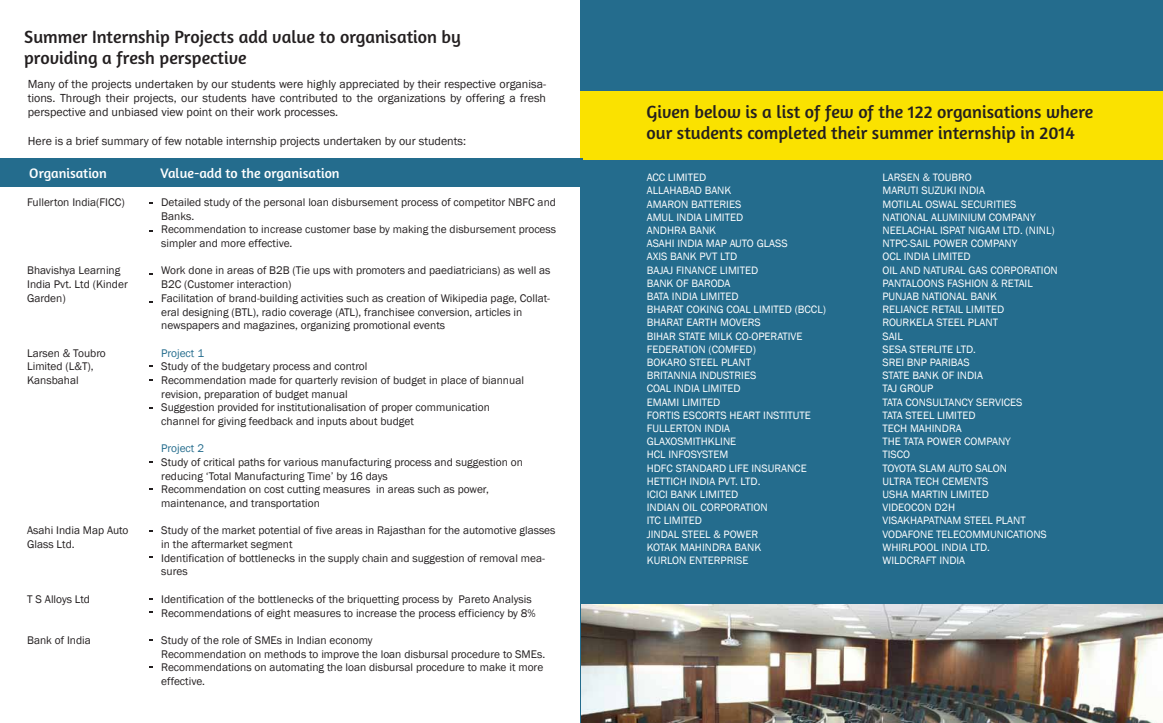
<style>
.page{position:relative;width:1163px;height:723px;background:#fff}
.page>*{position:absolute;margin:0;border:0;box-sizing:border-box;transform-origin:0 0}
.t1{font:18px/21.6px "Amaranth";color:#231f20}
.t2{font:14px "Amaranth";color:#fff}
.t3{font:12px/14.4px "Franklin Gothic";color:#231f20;text-align:justify}
.t4{font:11.4px/13.7px "Franklin Gothic";color:#231f20}
.t5{font:11.4px "Franklin Gothic";color:#246c8d}
.t6{font:11px/13.2px "Franklin Gothic";color:#fff}
</style>
<div class="page">
<div style="left:580px;top:0;width:582px;height:723px;background:#246c8d"></div>
<div style="left:580px;top:91px;width:582px;height:68px;background:#fae200"></div>
<div style="left:0;top:159px;width:582px;height:28px;background:#246c8d"></div>
<img style="left:581px;top:605px;width:581px;height:118px">
<h1 class="t1" style="left:24px;top:25px;width:438px">Summer Internship Projects add value to organisation by providing a fresh perspective</h1>
<p class="t3" style="left:28px;top:77px;width:520px">Many of the projects undertaken by our students were highly appreciated by their respective organisa&shy;tions. Through their projects, our students have contributed to the organizations by offering a fresh perspective and unbiased view point on their work processes.</p>
<p class="t3" style="left:28px;top:134px;width:440px">Here is a brief summary of few notable internship projects undertaken by our students:</p>
<p class="t2" style="left:29px;top:165px;width:79px">Organisation</p>
<p class="t2" style="left:160px;top:165px;width:181px">Value-add to the organisation</p>
<p class="t4" style="left:27px;top:196px;width:99px">Fullerton India(FICC)</p>
<p class="t4" style="left:161px;top:196px;width:396px">Detailed study of the personal loan disbursement process of competitor NBFC and Banks.<br>Recommendation to increase customer base by making the disbursement process simpler and more effective.</p>
<p class="t4" style="left:161px;top:264px;width:390px">Work done in areas of B2B (Tie ups with promoters and paediatricians) as well as B2C (Customer interaction)<br>Facilitation of brand-building activities such as creation of Wikipedia page, Collat&shy;eral designing (BTL), radio coverage (ATL), franchisee conversion, articles in newspapers and magazines, organizing promotional events</p>
<p class="t5" style="left:161px;top:346px;width:44px">Project 1</p>
<p class="t4" style="left:161px;top:360px;width:364px">Study of the budgetary process and control<br>Recommendation made for quarterly revision of budget in place of biannual revision, preparation of budget manual<br>Suggestion provided for institutionalisation of proper communication channel for giving feedback and inputs about budget</p>
<p class="t5" style="left:161px;top:441px;width:44px">Project 2</p>
<p class="t4" style="left:161px;top:456px;width:363px">Study of critical paths for various manufacturing process and suggestion on reducing ‘Total Manufacturing Time’ by 16 days<br>Recommendation on cost cutting measures in areas such as power, maintenance, and transportation</p>
<p class="t4" style="left:161px;top:524px;width:396px">Study of the market potential of five areas in Rajasthan for the automotive glasses in the aftermarket segment<br>Identification of bottlenecks in the supply chain and suggestion of removal mea&shy;sures</p>
<p class="t4" style="left:161px;top:592px;width:376px">Identification of the bottlenecks of the briquetting process by Pareto Analysis<br>Recommendations of eight measures to increase the process efficiency by 8%</p>
<p class="t4" style="left:161px;top:633px;width:385px">Study of the role of SMEs in Indian economy<br>Recommendation on methods to improve the loan disbursal procedure to SMEs.<br>Recommendations on automating the loan disbursal procedure to make it more effective.</p>
<p class="t4" style="left:27px;top:264px;width:102px">Bhavishya Learning<br>India Pvt. Ltd (Kinder<br>Garden)</p>
<p class="t4" style="left:27px;top:346px;width:80px">Larsen &amp; Toubro<br>Limited (L&amp;T),<br>Kansbahal</p>
<p class="t4" style="left:27px;top:524px;width:103px">Asahi India Map Auto<br>Glass Ltd.</p>
<p class="t4" style="left:27px;top:592px;width:64px">T S Alloys Ltd</p>
<p class="t4" style="left:27px;top:633px;width:65px">Bank of India</p>
<h1 class="t1" style="left:646px;top:101px;width:448px">Given below is a list of few of the 122 organisations where our students completed their summer internship in 2014</h1>
<p class="t6" style="left:646px;top:171px;width:181px">ACC LIMITED<br>ALLAHABAD BANK<br>AMARON BATTERIES<br>AMUL INDIA LIMITED<br>ANDHRA BANK<br>ASAHI INDIA MAP AUTO GLASS<br>AXIS BANK PVT LTD<br>BAJAJ FINANCE LIMITED<br>BANK OF BARODA<br>BATA INDIA LIMITED<br>BHARAT COKING COAL LIMITED (BCCL)<br>BHARAT EARTH MOVERS<br>BIHAR STATE MILK CO-OPERATIVE<br>FEDERATION (COMFED)<br>BOKARO STEEL PLANT<br>BRITANNIA INDUSTRIES<br>COAL INDIA LIMITED<br>EMAMI LIMITED<br>FORTIS ESCORTS HEART INSTITUTE<br>FULLERTON INDIA<br>GLAXOSMITHKLINE<br>HCL INFOSYSTEM<br>HDFC STANDARD LIFE INSURANCE<br>HETTICH INDIA PVT. LTD.<br>ICICI BANK LIMITED<br>INDIAN OIL CORPORATION<br>ITC LIMITED<br>JINDAL STEEL &amp; POWER<br>KOTAK MAHINDRA BANK<br>KURLON ENTERPRISE</p>
<p class="t6" style="left:882px;top:171px;width:177px">LARSEN &amp; TOUBRO<br>MARUTI SUZUKI INDIA<br>MOTILAL OSWAL SECURITIES<br>NATIONAL ALUMINIUM COMPANY<br>NEELACHAL ISPAT NIGAM LTD. (NINL)<br>NTPC-SAIL POWER COMPANY<br>OCL INDIA LIMITED<br>OIL AND NATURAL GAS CORPORATION<br>PANTALOONS FASHION &amp; RETAIL<br>PUNJAB NATIONAL BANK<br>RELIANCE RETAIL LIMITED<br>ROURKELA STEEL PLANT<br>SAIL<br>SESA STERLITE LTD.<br>SREI BNP PARIBAS<br>STATE BANK OF INDIA<br>TAJ GROUP<br>TATA CONSULTANCY SERVICES<br>TATA STEEL LIMITED<br>TECH MAHINDRA<br>THE TATA POWER COMPANY<br>TISCO<br>TOYOTA SLAM AUTO SALON<br>ULTRA TECH CEMENTS<br>USHA MARTIN LIMITED<br>VIDEOCON D2H<br>VISAKHAPATNAM STEEL PLANT<br>VODAFONE TELECOMMUNICATIONS<br>WHIRLPOOL INDIA LTD.<br>WILDCRAFT INDIA</p>
</div>
